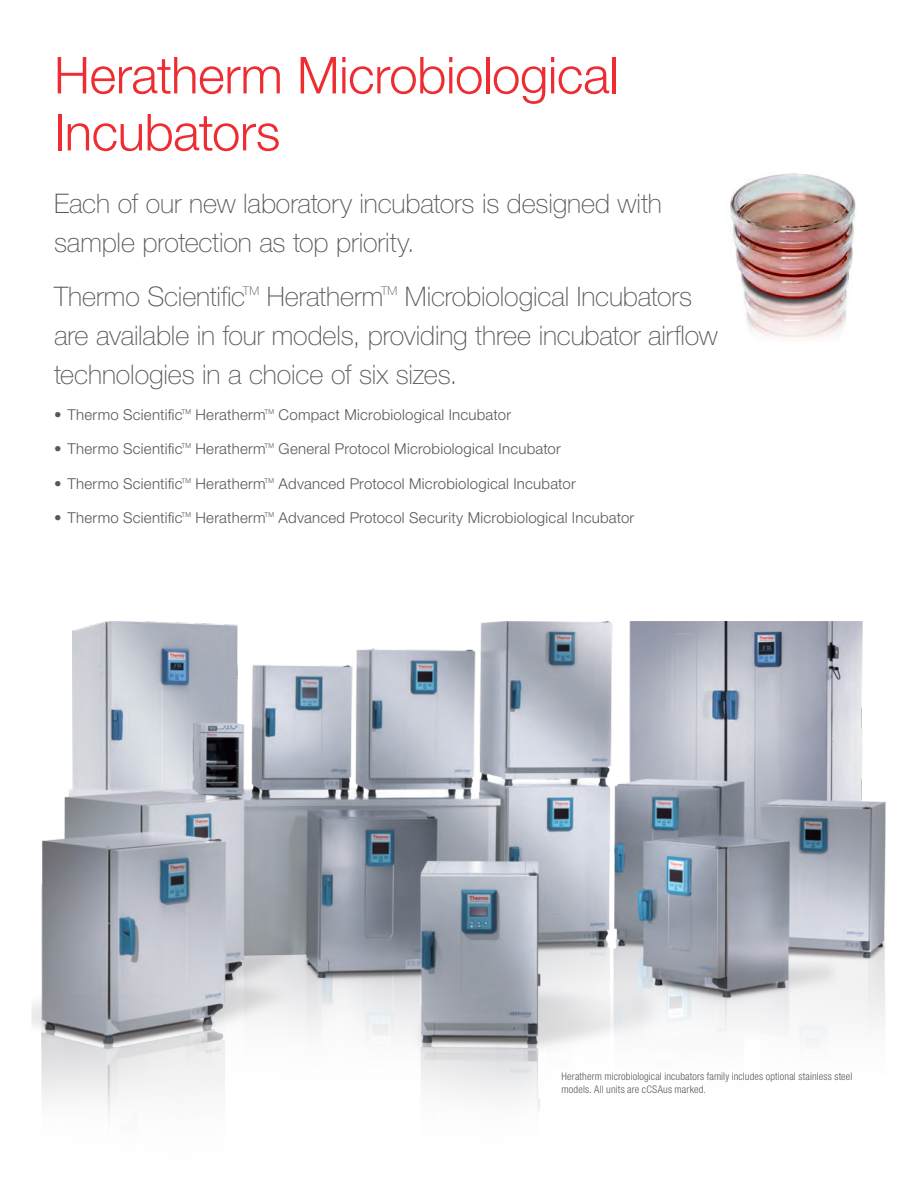
<style>
.page{position:relative;width:918px;height:1188px;background:#fff}
.page>*{position:absolute;margin:0;border:0;box-sizing:border-box;transform-origin:0 0}
.Headline{font:300 51px/57px "Helvetica Neue LTW1 G";letter-spacing:-.01em;color:#ee2d33}
.Intro_Paragraph{font:100 27px/39px "Helvetica Neue LTW1 G";letter-spacing:-.005em;color:#57585a}
.t1{font:300 15px "Helvetica Neue LTW1 G";letter-spacing:.015em;color:#57585a}
.Table_footnote{font:300 condensed 10.5px/13.5px "Helvetica Neue LTW1 G";letter-spacing:.015em;color:#57585a}
.t2{font:300 6.75px "Helvetica Neue LTW1 G";letter-spacing:.035em;color:#57585a}
</style>
<div class="page">
<img style="left:31px;top:622px;width:855px;height:494px">
<img style="left:730px;top:173px;width:126px;height:167px">
<p class="Headline" style="left:54px;top:47px;width:566px">Heratherm Microbiological<br>Incubators</p>
<p class="Intro_Paragraph" style="left:54px;top:184px;width:609px">Each of our new laboratory incubators is designed with sample protection as top priority.</p>
<p class="Intro_Paragraph" style="left:54px;top:277px;width:665px">Thermo Scientific<sup>TM</sup> Heratherm<sup>TM</sup> Microbiological Incubators are available in four models, providing three incubator airflow technologies in a choice of six sizes.</p>
<p class="t1" style="left:54px;top:405px;width:130px">• Thermo Scientific</p>
<p class="t2" style="left:181px;top:407px;width:11px">TM</p>
<p class="t1" style="left:195px;top:405px;width:72px">Heratherm</p>
<p class="t2" style="left:265px;top:407px;width:11px">TM</p>
<p class="t1" style="left:279px;top:405px;width:234px">Compact Microbiological Incubator</p>
<p class="t1" style="left:54px;top:440px;width:130px">• Thermo Scientific</p>
<p class="t2" style="left:181px;top:442px;width:11px">TM</p>
<p class="t1" style="left:195px;top:440px;width:72px">Heratherm</p>
<p class="t2" style="left:265px;top:442px;width:11px">TM</p>
<p class="t1" style="left:279px;top:440px;width:284px">General Protocol Microbiological Incubator</p>
<p class="t1" style="left:54px;top:474px;width:130px">• Thermo Scientific</p>
<p class="t2" style="left:181px;top:476px;width:11px">TM</p>
<p class="t1" style="left:195px;top:474px;width:72px">Heratherm</p>
<p class="t2" style="left:265px;top:476px;width:11px">TM</p>
<p class="t1" style="left:279px;top:474px;width:299px">Advanced Protocol Microbiological Incubator</p>
<p class="t1" style="left:54px;top:509px;width:130px">• Thermo Scientific</p>
<p class="t2" style="left:181px;top:511px;width:11px">TM</p>
<p class="t1" style="left:195px;top:509px;width:72px">Heratherm</p>
<p class="t2" style="left:265px;top:511px;width:11px">TM</p>
<p class="t1" style="left:279px;top:509px;width:357px">Advanced Protocol Security Microbiological Incubator</p>
<p class="Table_footnote" style="left:562px;top:1069px;width:292px">Heratherm microbiological incubators family includes optional stainless steel models. All units are cCSAus marked.</p>
</div>
